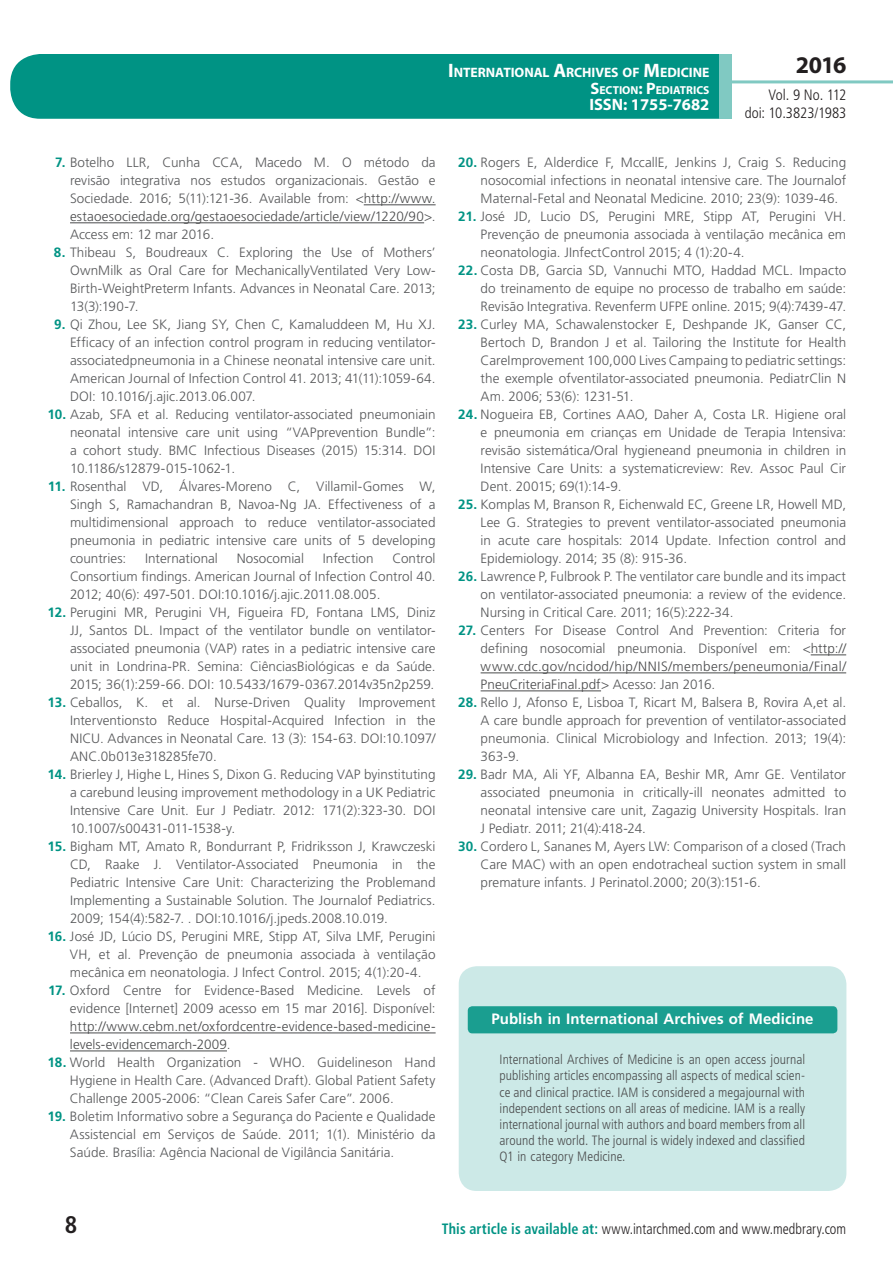
<style>
.page{position:relative;width:893px;height:1263px;background:#fff}
.page>*{position:absolute;margin:0;border:0;box-sizing:border-box;transform-origin:0 0}
.t1{font:700 24px "Myriad Pro";color:#231f20}
.t2{font:700 condensed 24px "Frutiger LT Std";color:#231f20}
.t3{font:700 16.5px "Myriad Pro";color:#fff}
.t4{font:300 condensed 15px "Frutiger LT Std";letter-spacing:.005em;color:#231f20;scale:.94 1}
.t5{font:700 15px "Frutiger LT Std";letter-spacing:.005em;color:#fff}
.t6{font:300 condensed 15px/18px "Frutiger LT Std";letter-spacing:.005em;color:#231f20;text-align:right}
.t7{font:700 13.65px "Myriad Pro";letter-spacing:-.005em;color:#fff}
.t8{font:300 13.5px/18px "Frutiger LT Std";color:#57585a;text-align:justify}
.t9{font:300 condensed 13.5px/16.2px "Frutiger LT Std";letter-spacing:.01em;color:#4b4c4d;text-align:justify}
.t10{font:300 13.5px/18px "Frutiger LT Std";letter-spacing:.01em;color:#4b4c4d}
.t11{font:700 11.55px "Myriad Pro";color:#fff}
.s1{font-size:19.5px}
.s2{font-size:16.5px}
.s3{font-weight:700;color:#009384}
.s4{color:#4b4c4d}
.s5{color:#57585a}
</style>
<div class="page">
<div style="left:10px;top:54px;width:775px;height:65px;background:#009384;border-radius:30px"></div>
<div style="left:732px;top:0;width:161px;height:157px;background:#fff"></div>
<hr style="left:730px;top:80px;width:163px;height:3px;background:#80c9c2">
<div style="left:719px;top:54px;width:13px;height:65px;background:#80c9c2"></div>
<hr style="left:364px;top:204px;width:72px;height:1px;background:#4b4c4d">
<hr style="left:70px;top:222px;width:354px;height:1px;background:#4b4c4d">
<hr style="left:70px;top:1032px;width:366px;height:1px;background:#4b4c4d">
<hr style="left:70px;top:1050px;width:157px;height:1px;background:#4b4c4d">
<hr style="left:811px;top:654px;width:35px;height:1px;background:#4b4c4d">
<hr style="left:481px;top:672px;width:365px;height:1px;background:#4b4c4d">
<hr style="left:481px;top:690px;width:120px;height:1px;background:#4b4c4d">
<div style="left:459px;top:966px;width:387px;height:225px;background:#cce9e7;border-radius:18px"></div>
<div style="left:468px;top:1006px;width:369px;height:27px;background:#1a9e90;border-radius:4px"></div>
<p class="t7" style="left:448px;top:64px;width:263px"><span class="s1">I</span>NTERNATIONAL <span class="s1">A</span>RCHIVES OF <span class="s1">M</span>EDICINE</p>
<p class="t11" style="left:591px;top:82px;width:120px"><span class="s2">S</span>ECTION<span class="s2">: P</span>EDIATRICS</p>
<p class="t3" style="left:589px;top:94px;width:122px">ISSN: 1755-7682</p>
<h1 class="t1" style="left:796px;top:49px;width:52px">2016</h1>
<p class="t6" style="left:745px;top:86px;width:103px">Vol. 9 No. 112 doi: 10.3823/1983</p>
<p class="t8" style="left:70px;top:154px;width:367px;text-indent:-15px"><span class="s3">7.</span> Botelho LLR, Cunha CCA, Macedo M. O método da revisão integrativa nos estudos organizacionais. Gestão e Sociedade. 2016; 5(11):121-36. Available from: &lt;<span class="s4">http://www. estaoesociedade.org/gestaoesociedade/article/view/1220/90</span>&gt;.<br>Access em: 12 mar 2016.</p>
<p class="t8" style="left:70px;top:244px;width:367px;text-indent:-16px"><span class="s3">8.</span> Thibeau S, Boudreaux C. Exploring the Use of Mothers’ OwnMilk as Oral Care for MechanicallyVentilated Very Low-Birth-WeightPreterm Infants. Advances in Neonatal Care. 2013; 13(3):190-7.</p>
<p class="t8" style="left:70px;top:316px;width:367px;text-indent:-16px"><span class="s3">9.</span> Qi Zhou, Lee SK, Jiang SY, Chen C, Kamaluddeen M, Hu XJ.<br>Efficacy of an infection control program in reducing ventilator&shy;associatedpneumonia in a Chinese neonatal intensive care unit.<br>American Journal of Infection Control 41. 2013; 41(11):1059-64.<br>DOI: 10.1016/j.ajic.2013.06.007.</p>
<p class="t8" style="left:70px;top:406px;width:367px;text-indent:-23px"><span class="s3">10.</span> Azab, SFA et al. Reducing ventilator-associated pneumoniain neonatal intensive care unit using “VAPprevention Bundle”: a cohort study. BMC Infectious Diseases (2015) 15:314. DOI 10.1186/s12879-015-1062-1.</p>
<p class="t8" style="left:70px;top:478px;width:367px;text-indent:-22px"><span class="s3">11.</span> Rosenthal VD, Álvares-Moreno C, Villamil-Gomes W, Singh S, Ramachandran B, Navoa-Ng JA. Effectiveness of a multidimensional approach to reduce ventilator-associated pneumonia in pediatric intensive care units of 5 developing countries:</p>
<p class="t8" style="left:145px;top:550px;width:74px">International</p>
<p class="t8" style="left:237px;top:550px;width:69px">Nosocomial</p>
<p class="t8" style="left:323px;top:550px;width:52px">Infection</p>
<p class="t8" style="left:70px;top:550px;width:367px;text-indent:322px">Control Consortium findings. American Journal of Infection Control 40.<br>2012; 40(6): 497-501. DOI:10.1016/j.ajic.2011.08.005.</p>
<p class="t8" style="left:70px;top:604px;width:367px;text-indent:-23px"><span class="s3">12.</span> Perugini MR, Perugini VH, Figueira FD, Fontana LMS, Diniz JJ, Santos DL. Impact of the ventilator bundle on ventilator&shy;associated pneumonia (VAP) rates in a pediatric intensive care unit in Londrina-PR. Semina: CiênciasBiológicas e da Saúde.<br>2015; 36(1):259-66. DOI: 10.5433/1679-0367.2014v35n2p259.</p>
<p class="t8" style="left:70px;top:694px;width:367px;text-indent:-22px"><span class="s3">13.</span> Ceballos, K. et al. Nurse-Driven Quality Improvement Interventionsto Reduce Hospital-Acquired Infection in the NICU. Advances in Neonatal Care. 13 (3): 154-63. DOI:10.1097/ ANC.0b013e318285fe70.</p>
<p class="t8" style="left:70px;top:766px;width:367px;text-indent:-23px"><span class="s3">14.</span> Brierley J, Highe L, Hines S, Dixon G. Reducing VAP byinstituting a carebund leusing improvement methodology in a UK Pediatric Intensive Care Unit. Eur J Pediatr. 2012: 171(2):323-30. DOI 10.1007/s00431-011-1538-y.</p>
<p class="t8" style="left:70px;top:838px;width:367px;text-indent:-23px"><span class="s3">15.</span> Bigham MT, Amato R, Bondurrant P, Fridriksson J, Krawczeski CD, Raake J. Ventilator-Associated Pneumonia in the Pediatric Intensive Care Unit: Characterizing the Problemand Implementing a Sustainable Solution. The Journalof Pediatrics.<br>2009; 154(4):582-7. . DOI:10.1016/j.jpeds.2008.10.019.</p>
<p class="t8" style="left:70px;top:928px;width:367px;text-indent:-22px"><span class="s3">16.</span> José JD, Lúcio DS, Perugini MRE, Stipp AT, Silva LMF, Perugini VH, et al. Prevenção de pneumonia associada à ventilação mecânica em neonatologia. J Infect Control. 2015; 4(1):20-4.</p>
<p class="t8" style="left:48px;top:982px;width:389px;text-align:right"><span class="s3">17.</span> Oxford Centre for Evidence-Based Medicine. Levels of evidence [Internet] 2009 acesso em 15 mar 2016]. Disponível:</p>
<p class="t10" style="left:70px;top:1018px;width:367px">http://www.cebm.net/oxfordcentre-evidence-based-medicine&shy;levels-evidencemarch-2009<span class="s5">.</span></p>
<p class="t8" style="left:70px;top:1054px;width:367px;text-indent:-23px"><span class="s3">18.</span> World Health Organization - WHO. Guidelineson Hand Hygiene in Health Care. (Advanced Draft). Global Patient Safety Challenge 2005-2006: “Clean Careis Safer Care”. 2006.</p>
<p class="t8" style="left:70px;top:1108px;width:367px;text-indent:-22px"><span class="s3">19.</span> Boletim Informativo sobre a Segurança do Paciente e Qualidade Assistencial em Serviços de Saúde. 2011; 1(1). Ministério da Saúde. Brasília: Agência Nacional de Vigilância Sanitária.</p>
<p class="t8" style="left:481px;top:154px;width:367px;text-indent:-23px"><span class="s3">20.</span> Rogers E, Alderdice F, MccallE, Jenkins J, Craig S. Reducing nosocomial infections in neonatal intensive care. The Journalof Maternal-Fetal and Neonatal Medicine. 2010; 23(9): 1039-46.</p>
<p class="t8" style="left:481px;top:208px;width:367px;text-indent:-23px"><span class="s3">21.</span> José JD, Lucio DS, Perugini MRE, Stipp AT, Perugini VH.<br>Prevenção de pneumonia associada à ventilação mecânica em neonatologia. JInfectControl 2015; 4 (1):20-4.</p>
<p class="t8" style="left:481px;top:262px;width:367px;text-indent:-23px"><span class="s3">22.</span> Costa DB, Garcia SD, Vannuchi MTO, Haddad MCL. Impacto do treinamento de equipe no processo de trabalho em saúde:<br>Revisão Integrativa. Revenferm UFPE online. 2015; 9(4):7439-47.</p>
<p class="t8" style="left:481px;top:316px;width:367px;text-indent:-22px"><span class="s3">23.</span> Curley MA, Schawalenstocker E, Deshpande JK, Ganser CC, Bertoch D, Brandon J et al. Tailoring the Institute for Health CareImprovement 100,000 Lives Campaing to pediatric settings: the exemple ofventilator-associated pneumonia. PediatrClin N Am. 2006; 53(6): 1231-51.</p>
<p class="t8" style="left:481px;top:406px;width:367px;text-indent:-22px"><span class="s3">24.</span> Nogueira EB, Cortines AAO, Daher A, Costa LR. Higiene oral e pneumonia em crianças em Unidade de Terapia Intensiva: revisão sistemática/Oral hygieneand pneumonia in children in Intensive Care Units: a systematicreview: Rev. Assoc Paul Cir Dent. 20015; 69(1):14-9.</p>
<p class="t8" style="left:481px;top:496px;width:367px;text-indent:-23px"><span class="s3">25.</span> Komplas M, Branson R, Eichenwald EC, Greene LR, Howell MD, Lee G. Strategies to prevent ventilator-associated pneumonia in acute care hospitals: 2014 Update. Infection control and Epidemiology. 2014; 35 (8): 915-36.</p>
<p class="t8" style="left:481px;top:568px;width:367px;text-indent:-23px"><span class="s3">26.</span> Lawrence P, Fulbrook P. The ventilator care bundle and its impact on ventilator-associated pneumonia: a review of the evidence.<br>Nursing in Critical Care. 2011; 16(5):222-34.</p>
<p class="t8" style="left:481px;top:622px;width:367px;text-indent:-22px"><span class="s3">27.</span> Centers For Disease Control And Prevention: Criteria for defining nosocomial pneumonia. Disponível em: &lt;<span class="s4">http:// www.cdc.gov/ncidod/hip/NNIS/members/peneumonia/Final/ PneuCriteriaFinal.pdf</span>&gt; Acesso: Jan 2016.</p>
<p class="t8" style="left:481px;top:694px;width:367px;text-indent:-22px"><span class="s3">28.</span> Rello J, Afonso E, Lisboa T, Ricart M, Balsera B, Rovira A,et al.<br>A care bundle approach for prevention of ventilator-associated pneumonia. Clinical Microbiology and Infection. 2013; 19(4):<br>363-9.</p>
<p class="t8" style="left:481px;top:766px;width:367px;text-indent:-22px"><span class="s3">29.</span> Badr MA, Ali YF, Albanna EA, Beshir MR, Amr GE. Ventilator associated pneumonia in critically-ill neonates admitted to neonatal intensive care unit, Zagazig University Hospitals. Iran J Pediatr. 2011; 21(4):418-24.</p>
<p class="t8" style="left:481px;top:838px;width:367px;text-indent:-23px"><span class="s3">30.</span> Cordero L, Sananes M, Ayers LW: Comparison of a closed (Trach Care MAC) with an open endotracheal suction system in small premature infants. J Perinatol.2000; 20(3):151-6.</p>
<p class="t5" style="left:491px;top:1010px;width:324px">Publish in International Archives of Medicine</p>
<p class="t9" style="left:500px;top:1052px;width:307px">International Archives of Medicine is an open access journal publishing articles encompassing all aspects of medical scien&shy;ce and clinical practice. IAM is considered a megajournal with independent sections on all areas of medicine. IAM is a really international journal with authors and board members from all around the world. The journal is widely indexed and classified Q1 in category Medicine.</p>
<h1 class="t2" style="left:65px;top:1210px;width:14px">8</h1>
<p class="t4" style="left:442px;top:1220px;width:432px"><span class="s3">This article is available at:</span> www.intarchmed.com and www.medbrary.com</p>
</div>
